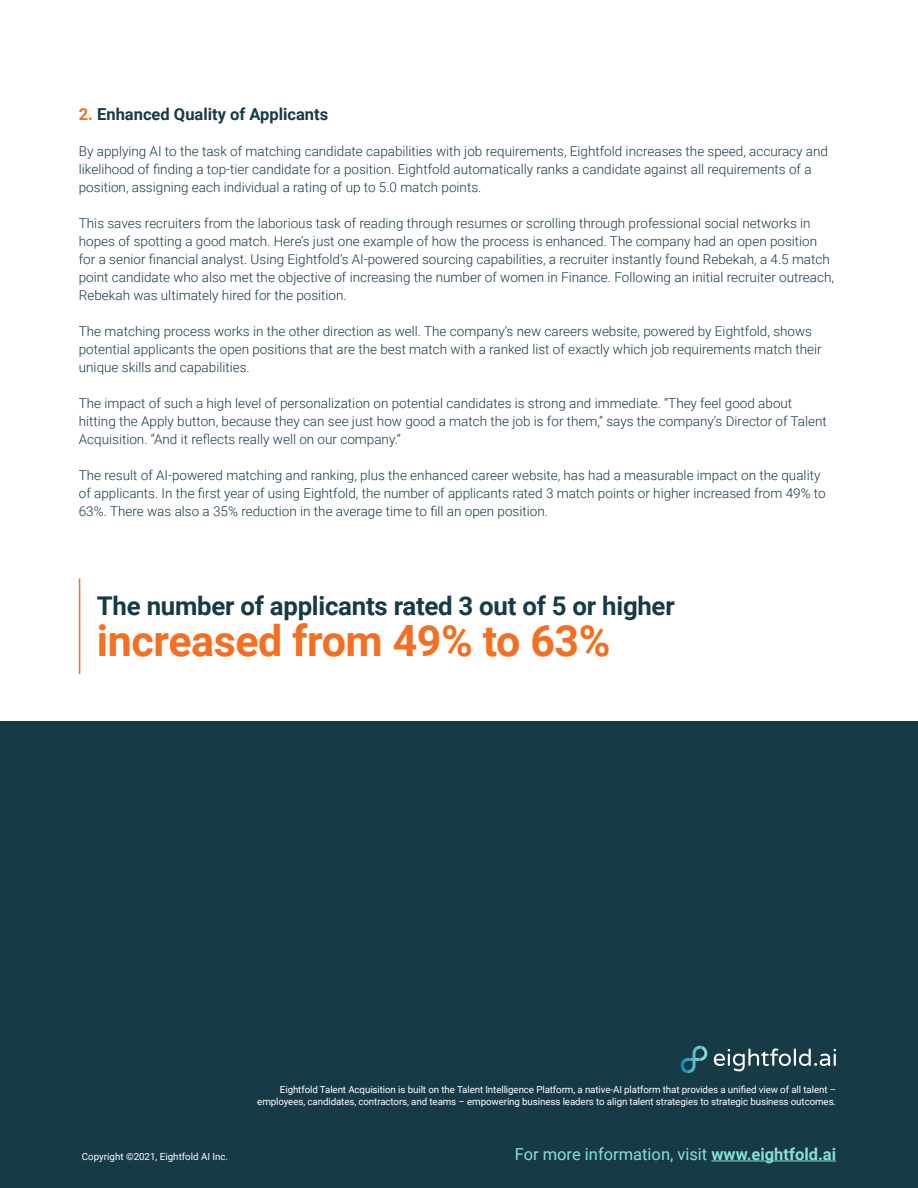
<style>
.page{position:relative;width:918px;height:1188px;background:#fff}
.page>*{position:absolute;margin:0;border:0;box-sizing:border-box;transform-origin:0 0}
.t1{font:700 43.05px "Roboto";letter-spacing:-.01em;color:#f36f21}
.t2{font:700 25.8px "Roboto";letter-spacing:-.01em;color:#173a47}
.t3{font:16.5px "Roboto";color:#87e1d1}
.t4{font:700 16.5px "Roboto";color:#173a47}
.t5{font:300 13.5px/18px "Roboto";color:#173a47}
.t6{font:9.75px/12px "Roboto";letter-spacing:-.01em;color:#fff;text-align:right}
.s1{color:#f36f21}
.s2{font-weight:700}
</style>
<div class="page">
<div style="left:0;top:721px;width:918px;height:467px;background:#173a47"></div>
<hr style="left:711px;top:1161px;width:125px;height:1px;background:#87e1d1">
<svg style="left:714px;top:1048px;width:122px;height:23px"></svg>
<svg style="left:681px;top:1046px;width:27px;height:27px"></svg>
<hr style="left:79px;top:578px;width:1px;height:96px;background:#f36f21">
<p class="t4" style="left:79px;top:103px;width:251px"><span class="s1">2.</span> Enhanced Quality of Applicants</p>
<p class="t5" style="left:79px;top:142px;width:751px">By applying AI to the task of matching candidate capabilities with job requirements, Eightfold increases the speed, accuracy and likelihood of finding a top-tier candidate for a position. Eightfold automatically ranks a candidate against all requirements of a position, assigning each individual a rating of up to 5.0 match points.</p>
<p class="t5" style="left:79px;top:214px;width:757px">This saves recruiters from the laborious task of reading through resumes or scrolling through professional social networks in hopes of spotting a good match. Here’s just one example of how the process is enhanced. The company had an open position for a senior financial analyst. Using Eightfold’s AI-powered sourcing capabilities, a recruiter instantly found Rebekah, a 4.5 match point candidate who also met the objective of increasing the number of women in Finance. Following an initial recruiter outreach, Rebekah was ultimately hired for the position.</p>
<p class="t5" style="left:79px;top:322px;width:744px">The matching process works in the other direction as well. The company’s new careers website, powered by Eightfold, shows potential applicants the open positions that are the best match with a ranked list of exactly which job requirements match their unique skills and capabilities.</p>
<p class="t5" style="left:79px;top:394px;width:750px">The impact of such a high level of personalization on potential candidates is strong and immediate. “They feel good about hitting the Apply button, because they can see just how good a match the job is for them,” says the company’s Director of Talent<br>Acquisition. “And it reflects really well on our company.”</p>
<p class="t5" style="left:79px;top:466px;width:748px">The result of AI-powered matching and ranking, plus the enhanced career website, has had a measurable impact on the quality of applicants. In the first year of using Eightfold, the number of applicants rated 3 match points or higher increased from 49% to<br>63%. There was also a 35% reduction in the average time to fill an open position.</p>
<h2 class="t2" style="left:97px;top:588px;width:579px">The number of applicants rated 3 out of 5 or higher</h2>
<h1 class="t1" style="left:97px;top:611px;width:515px">increased from 49% to 63%</h1>
<p class="t6" style="left:257px;top:1083px;width:580px">Eightfold Talent Acquisition is built on the Talent Intelligence Platform, a native-AI platform that provides a unified view of all talent – employees, candidates, contractors, and teams – empowering business leaders to align talent strategies to strategic business outcomes.</p>
<p class="t6" style="left:82px;top:1150px;width:148px">Copyright ©2021, Eightfold AI Inc.</p>
<p class="t3" style="left:515px;top:1142px;width:323px">For more information, visit <span class="s2">www.eightfold.ai</span></p>
</div>
